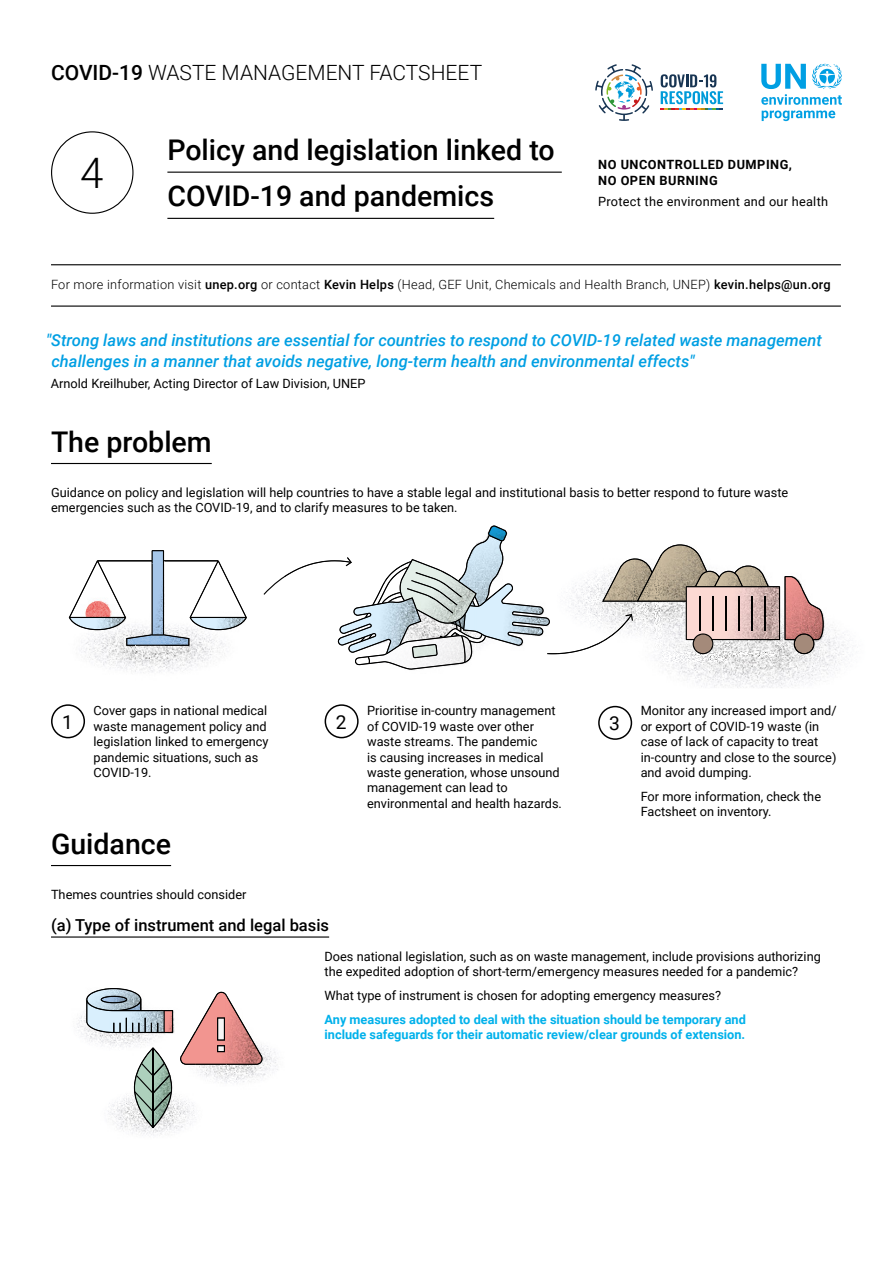
<style>
.page{position:relative;width:893px;height:1263px;background:#fff}
.page>*{position:absolute;margin:0;border:0;box-sizing:border-box;transform-origin:0 0}
.t1{font:300 42px "Roboto";color:#000}
.t2{font:500 28.5px/46.2px "Roboto";color:#000}
.t3{font:300 21px "Roboto";color:#000}
.t4{font:19.2px "Roboto";color:#000}
.t5{font:italic 500 16.5px/21px "Roboto";color:#009fe3}
.t6{font:500 16.5px "Roboto";color:#000}
.t7{font:12.75px/15.5px "Roboto";color:#000}
.t8{font:700 12.75px/15.3px "Roboto";color:#00b1eb}
.t9{font:300 12.75px "Roboto";letter-spacing:.02em;color:#000}
.t10{font:700 12.75px/16.5px "Roboto";letter-spacing:.04em;color:#000}
.t11{font:12.75px "Roboto";letter-spacing:.02em;color:#000}
.s1{font-weight:500}
</style>
<div class="page">
<img style="left:180px;top:646px;width:45px;height:24px">
<img style="left:68px;top:617px;width:68px;height:55px">
<svg style="left:69px;top:550px;width:178px;height:96px"></svg>
<img style="left:164px;top:646px;width:16px;height:25px">
<img style="left:136px;top:646px;width:28px;height:27px">
<img style="left:136px;top:563px;width:44px;height:71px">
<img style="left:136px;top:634px;width:44px;height:12px">
<img style="left:152px;top:563px;width:12px;height:72px">
<img style="left:825px;top:627px;width:24px;height:48px">
<img style="left:825px;top:627px;width:7px;height:35px">
<svg style="left:263px;top:525px;width:562px;height:163px"></svg>
<hr style="left:699px;top:596px;width:1px;height:34px;background:#000">
<hr style="left:712px;top:596px;width:1px;height:34px;background:#000">
<hr style="left:725px;top:596px;width:2px;height:34px;background:#000">
<hr style="left:738px;top:596px;width:2px;height:34px;background:#000">
<hr style="left:752px;top:596px;width:1px;height:34px;background:#000">
<hr style="left:765px;top:596px;width:1px;height:34px;background:#000">
<hr style="left:167px;top:172px;width:395px;height:1px;background:#000">
<hr style="left:167px;top:218px;width:327px;height:1px;background:#000">
<svg style="left:761px;top:64px;width:81px;height:41px"></svg>
<svg style="left:762px;top:111px;width:73px;height:10px"></svg>
<hr style="left:51px;top:264px;width:790px;height:1px;background:#000">
<hr style="left:51px;top:305px;width:790px;height:2px;background:#000">
<svg style="left:595px;top:64px;width:58px;height:57px"></svg>
<svg style="left:661px;top:74px;width:62px;height:36px"></svg>
<div style="left:51px;top:131px;width:82px;height:83px;border:1px solid #000;border-radius:50%"></div>
<hr style="left:51px;top:463px;width:161px;height:1px;background:#000">
<div style="left:51px;top:704px;width:34px;height:34px;border:2px solid #000;border-radius:50%"></div>
<div style="left:325px;top:704px;width:34px;height:34px;border:2px solid #000;border-radius:50%"></div>
<div style="left:598px;top:706px;width:34px;height:34px;border:2px solid #000;border-radius:50%"></div>
<hr style="left:51px;top:936px;width:278px;height:1px;background:#000">
<img style="left:268px;top:1049px;width:10px;height:22px">
<img style="left:126px;top:1046px;width:142px;height:64px">
<img style="left:226px;top:1087px;width:11px;height:23px">
<img style="left:117px;top:1110px;width:78px;height:25px">
<img style="left:109px;top:1098px;width:17px;height:12px">
<img style="left:81px;top:1028px;width:29px;height:17px">
<img style="left:80px;top:999px;width:6px;height:29px">
<img style="left:173px;top:1010px;width:1px;height:18px">
<img style="left:126px;top:1058px;width:53px;height:16px">
<img style="left:110px;top:1033px;width:16px;height:14px">
<img style="left:126px;top:1028px;width:53px;height:30px">
<svg style="left:179px;top:991px;width:84px;height:96px"></svg>
<svg style="left:86px;top:988px;width:87px;height:45px"></svg>
<svg style="left:134px;top:1047px;width:38px;height:81px"></svg>
<hr style="left:51px;top:865px;width:120px;height:1px;background:#000">
<h3 class="t3" style="left:51px;top:57px;width:433px"><span class="s1">COVID-19</span> WASTE MANAGEMENT FACTSHEET</h3>
<h1 class="t1" style="left:80px;top:144px;width:25px">4</h1>
<h2 class="t2" style="left:167px;top:126px;width:389px">Policy and legislation linked to<br>COVID-19 and pandemics</h2>
<p class="t10" style="left:598px;top:155px;width:195px">NO UNCONTROLLED DUMPING,<br>NO OPEN BURNING</p>
<p class="t11" style="left:598px;top:193px;width:231px">Protect the environment and our health</p>
<p class="t9" style="left:51px;top:276px;width:781px">For more information visit <span class="s1">unep.org</span> or contact <span class="s1">Kevin Helps</span> (Head, GEF Unit, Chemicals and Health Branch, UNEP) <span class="s1">kevin.helps@un.org</span></p>
<p class="t5" style="left:52px;top:329px;width:772px;text-indent:-6px">"Strong laws and institutions are essential for countries to respond to COVID-19 related waste management challenges in a manner that avoids negative, long-term health and environmental effects"</p>
<p class="t7" style="left:51px;top:375px;width:316px">Arnold Kreilhuber, Acting Director of Law Division, UNEP</p>
<h2 class="t2" style="left:51px;top:417px;width:162px">The problem</h2>
<p class="t7" style="left:51px;top:484px;width:739px">Guidance on policy and legislation will help countries to have a stable legal and institutional basis to better respond to future waste emergencies such as the COVID-19, and to clarify measures to be taken.</p>
<p class="t7" style="left:94px;top:703px;width:177px">Cover gaps in national medical waste management policy and legislation linked to emergency pandemic situations, such as<br>COVID-19.</p>
<p class="t7" style="left:367px;top:703px;width:196px">Prioritise in-country management of COVID-19 waste over other waste streams. The pandemic<br>is causing increases in medical waste generation, whose unsound management can lead to environmental and health hazards.</p>
<p class="t7" style="left:641px;top:703px;width:197px">Monitor any increased import and/ or export of COVID-19 waste (in case of lack of capacity to treat in-country and close to the source) and avoid dumping.</p>
<h3 class="t4" style="left:62px;top:708px;width:12px">1</h3>
<h3 class="t4" style="left:336px;top:708px;width:12px">2</h3>
<h3 class="t4" style="left:609px;top:710px;width:12px">3</h3>
<p class="t7" style="left:641px;top:788px;width:182px">For more information, check the<br>Factsheet on inventory.</p>
<h2 class="t2" style="left:51px;top:819px;width:122px">Guidance</h2>
<p class="t7" style="left:51px;top:886px;width:197px">Themes countries should consider</p>
<p class="t6" style="left:51px;top:914px;width:280px">(a) Type of instrument and legal basis</p>
<p class="t7" style="left:325px;top:948px;width:498px">Does national legislation, such as on waste management, include provisions authorizing the expedited adoption of short-term/emergency measures needed for a pandemic?</p>
<p class="t7" style="left:325px;top:987px;width:398px">What type of instrument is chosen for adopting emergency measures?</p>
<p class="t8" style="left:325px;top:1011px;width:423px">Any measures adopted to deal with the situation should be temporary and include safeguards for their automatic review/clear grounds of extension.</p>
</div>
